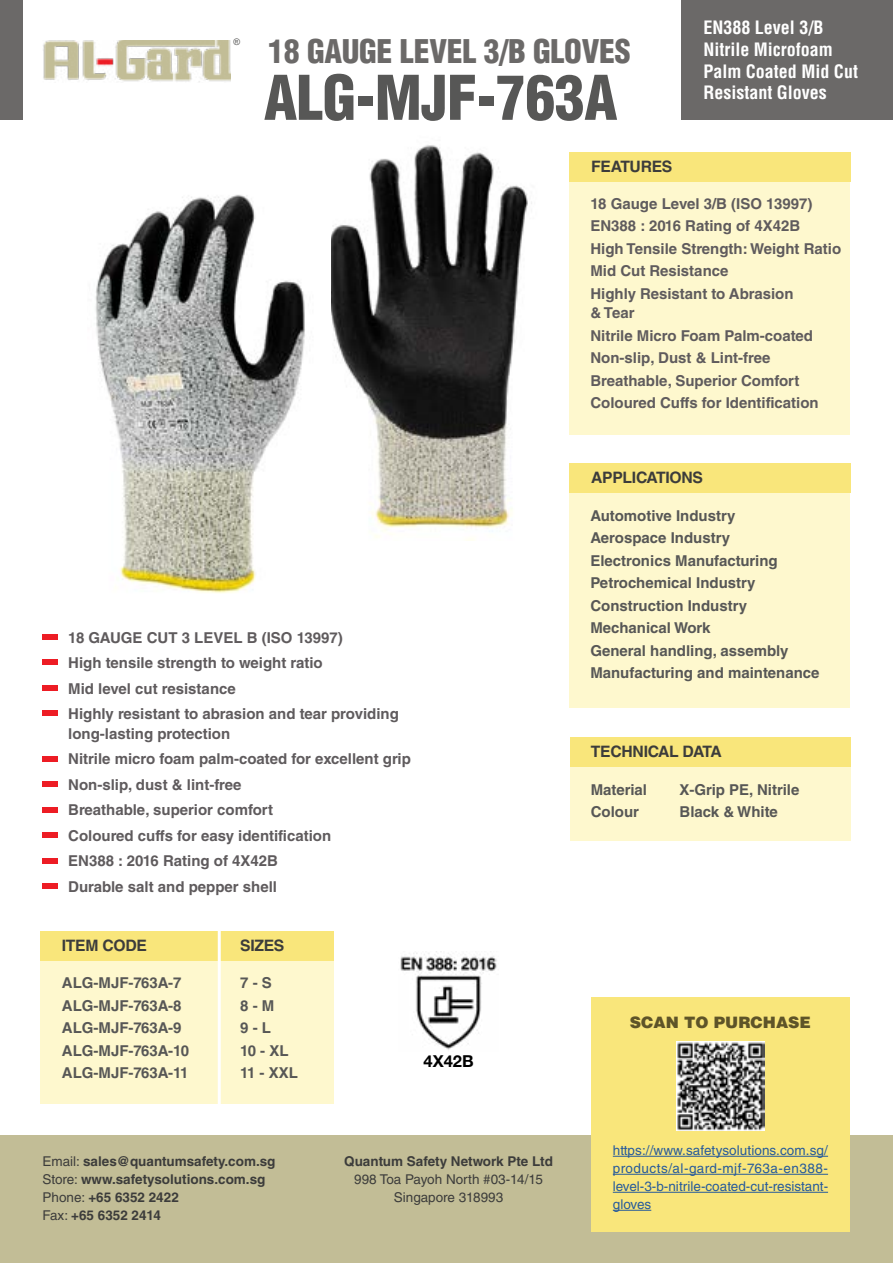
<style>
.page{position:relative;width:893px;height:1263px;background:#fff}
.page>*{position:absolute;margin:0;border:0;box-sizing:border-box;transform-origin:0 0}
.t1{font:900 condensed 60px "Helvetica LT Std";letter-spacing:-.01em;color:#575756}
.t2{font:900 condensed 31.8px "Helvetica LT Std";letter-spacing:-.01em;color:#6b6968}
.t3{font:700 condensed 18px/21.6px "Helvetica LT Std";color:#fff}
.t4{font:700 16.5px "Helvetica Neue LT Std";color:#000}
.t5{font:700 15.75px "Helvetica LT Std";letter-spacing:-.02em;color:#3c3c3b}
.t6{font:900 15.75px "Helvetica LT Std";color:#5e5428}
.t7{font:700 15px/25.5px "Helvetica LT Std";color:#5f5b5d}
.t8{font:700 15px/22.5px "Helvetica LT Std";color:#575756}
.t9{font:700 13.5px/18px "Helvetica LT Std";color:#3c3c3b}
.t10{font:13.5px/18px "Helvetica LT Std";color:#275b9b;text-align:justify}
.t11{font:13.5px/18px "Helvetica LT Std";color:#3c3c3b;text-align:center}
.t12{font:9px "Arial";color:#575756}
.s1{font-weight:400}
</style>
<div class="page">
<img style="left:43px;top:41px;width:188px;height:41px">
<div style="left:0;top:1135px;width:893px;height:128px;background:#c2bd96"></div>
<div style="left:0;top:0;width:22px;height:119px;background:#6b6968"></div>
<div style="left:681px;top:0;width:212px;height:120px;background:#6b6968"></div>
<img style="left:331px;top:145px;width:201px;height:396px">
<img style="left:95px;top:194px;width:210px;height:400px">
<div style="left:591px;top:997px;width:259px;height:235px;background:#f9e67b"></div>
<div style="left:569px;top:493px;width:281px;height:215px;background:#fef8ce"></div>
<div style="left:569px;top:463px;width:282px;height:30px;background:#f9e67b"></div>
<div style="left:569px;top:152px;width:282px;height:30px;background:#f9e67b"></div>
<div style="left:569px;top:182px;width:281px;height:253px;background:#fef8ce"></div>
<div style="left:570px;top:766px;width:280px;height:75px;background:#fef8ce"></div>
<div style="left:570px;top:737px;width:281px;height:29px;background:#f9e67b"></div>
<div style="left:40px;top:931px;width:294px;height:173px;background:#fef8ce"></div>
<div style="left:40px;top:931px;width:294px;height:30px;background:#f9e67b"></div>
<hr style="left:218px;top:930px;width:3px;height:179px;background:#fff">
<img style="left:676px;top:1042px;width:89px;height:88px">
<hr style="left:613px;top:1156px;width:215px;height:1px;background:#275b9b">
<hr style="left:613px;top:1174px;width:215px;height:1px;background:#275b9b">
<hr style="left:613px;top:1192px;width:215px;height:1px;background:#275b9b">
<hr style="left:613px;top:1210px;width:38px;height:1px;background:#275b9b">
<div style="left:43px;top:634px;width:15px;height:6px;background:#ed1c24"></div>
<div style="left:43px;top:711px;width:15px;height:5px;background:#ed1c24"></div>
<div style="left:43px;top:807px;width:15px;height:5px;background:#ed1c24"></div>
<div style="left:43px;top:660px;width:15px;height:5px;background:#ed1c24"></div>
<div style="left:43px;top:756px;width:15px;height:5px;background:#ed1c24"></div>
<div style="left:43px;top:832px;width:15px;height:6px;background:#ed1c24"></div>
<div style="left:43px;top:685px;width:15px;height:5px;background:#ed1c24"></div>
<div style="left:43px;top:782px;width:15px;height:5px;background:#ed1c24"></div>
<div style="left:43px;top:858px;width:15px;height:5px;background:#ed1c24"></div>
<div style="left:43px;top:883px;width:15px;height:6px;background:#ed1c24"></div>
<img style="left:400px;top:951px;width:97px;height:99px">
<p class="t12" style="left:233px;top:36px;width:8px">®</p>
<h2 class="t2" style="left:268px;top:31px;width:364px">18 GAUGE LEVEL 3/B GLOVES</h2>
<h1 class="t1" style="left:264px;top:60px;width:355px">ALG-MJF-763A</h1>
<p class="t3" style="left:703px;top:17px;width:156px">EN388 Level 3/B<br>Nitrile Microfoam<br>Palm Coated Mid Cut<br>Resistant Gloves</p>
<p class="t5" style="left:591px;top:157px;width:83px">FEATURES</p>
<p class="t7" style="left:590px;top:192px;width:252px;line-height:22.5px">18 Gauge Level 3/B (ISO 13997)<br>EN388 : 2016 Rating of 4X42B<br>High Tensile Strength: Weight Ratio<br>Mid Cut Resistance<br>Highly Resistant to Abrasion</p>
<p class="t7" style="left:590px;top:301px;width:230px;line-height:22.5px">&amp; Tear<br>Nitrile Micro Foam Palm-coated<br>Non-slip, Dust &amp; Lint-free<br>Breathable, Superior Comfort<br>Coloured Cuffs for Identification</p>
<p class="t5" style="left:591px;top:468px;width:113px">APPLICATIONS</p>
<p class="t7" style="left:68px;top:624px;width:332px">18 GAUGE CUT 3 LEVEL B (ISO 13997)<br>High tensile strength to weight ratio<br>Mid level cut resistance<br>Highly resistant to abrasion and tear providing</p>
<p class="t7" style="left:68px;top:720px;width:344px">long-lasting protection<br>Nitrile micro foam palm-coated for excellent grip Non-slip, dust &amp; lint-free<br>Breathable, superior comfort<br>Coloured cuffs for easy identification<br>EN388 : 2016 Rating of 4X42B<br>Durable salt and pepper shell</p>
<p class="t5" style="left:62px;top:936px;width:86px">ITEM CODE</p>
<p class="t5" style="left:240px;top:936px;width:46px">SIZES</p>
<p class="t8" style="left:62px;top:971px;width:129px">ALG-MJF-763A-7<br>ALG-MJF-763A-8<br>ALG-MJF-763A-9<br>ALG-MJF-763A-10<br>ALG-MJF-763A-11</p>
<p class="t8" style="left:240px;top:971px;width:59px">7 - S<br>8 - M<br>9 - L<br>10 - XL<br>11 - XXL</p>
<p class="t4" style="left:424px;top:1051px;width:52px">4X42B</p>
<p class="t9" style="left:43px;top:1152px;width:234px"><span class="s1">Email:</span> sales@quantumsafety.com.sg<br><span class="s1">Store:</span> www.safetysolutions.com.sg<br><span class="s1">Phone:</span> +65 6352 2422<br><span class="s1">Fax:</span> +65 6352 2414</p>
<p class="t9" style="left:344px;top:1152px;width:210px">Quantum Safety Network Pte Ltd</p>
<p class="t11" style="left:354px;top:1170px;width:190px">998 Toa Payoh North #03-14/15<br>Singapore 318993</p>
<p class="t8" style="left:590px;top:504px;width:231px">Automotive Industry<br>Aerospace Industry<br>Electronics Manufacturing<br>Petrochemical Industry<br>Construction Industry<br>Mechanical Work<br>General handling, assembly<br>Manufacturing and maintenance</p>
<p class="t5" style="left:591px;top:742px;width:132px">TECHNICAL DATA</p>
<p class="t8" style="left:591px;top:778px;width:58px">Material<br>Colour</p>
<p class="t8" style="left:679px;top:778px;width:121px">X-Grip PE, Nitrile<br>Black &amp; White</p>
<p class="t6" style="left:630px;top:1012px;width:183px">SCAN TO PURCHASE</p>
<p class="t10" style="left:613px;top:1141px;width:217px">https://www.safetysolutions.com.sg/ products/al-gard-mjf-763a-en388- level-3-b-nitrile-coated-cut-resistant&shy;gloves</p>
</div>
